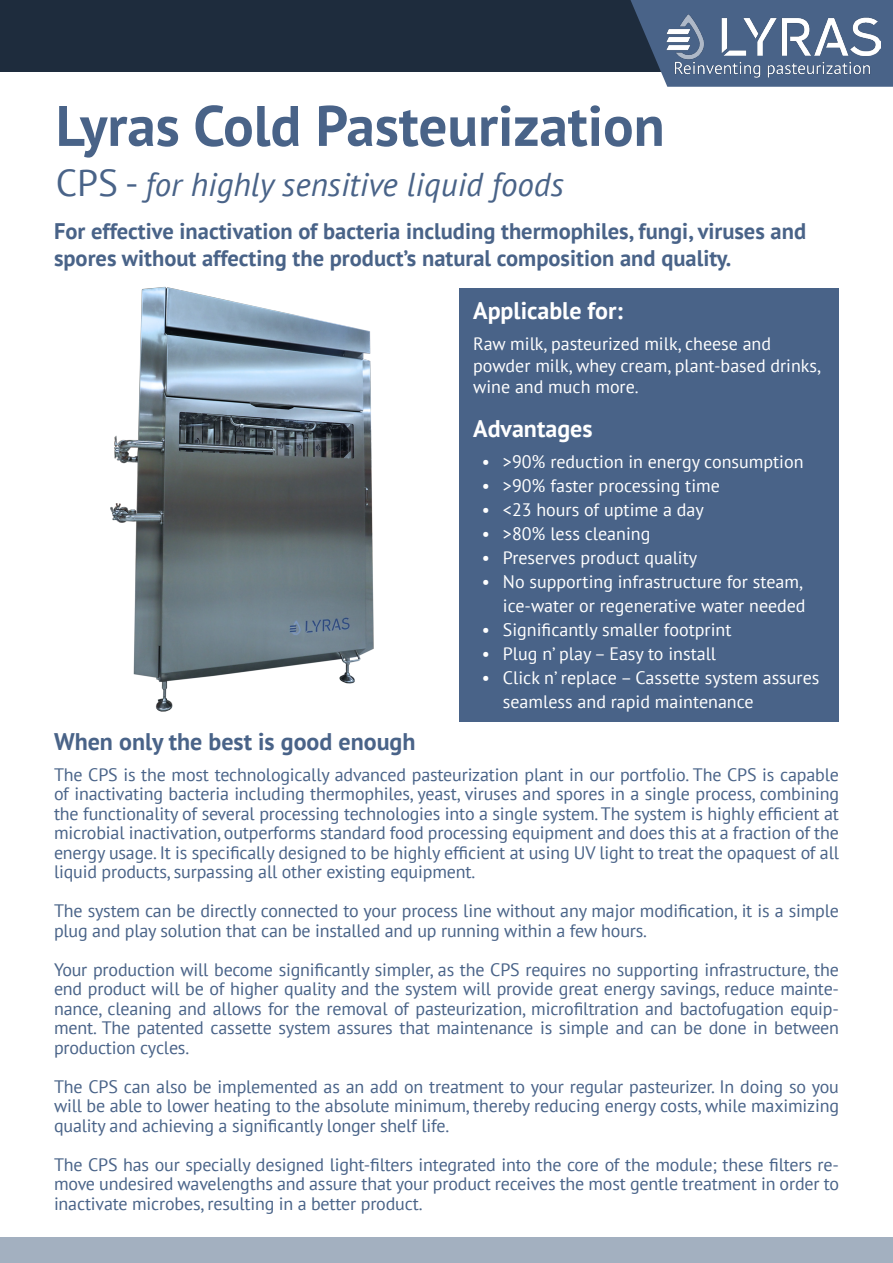
<style>
.page{position:relative;width:893px;height:1263px;background:#fff}
.page>*{position:absolute;margin:0;border:0;box-sizing:border-box;transform-origin:0 0}
.t1{font:700 57px "PT Sans";color:#496388}
.t2{font:italic 33px "PT Sans";color:#496388}
.t3{font:700 24px "PT Sans";color:#496388}
.t4{font:700 24px "PT Sans";color:#fff}
.t5{font:700 22.5px/27px "PT Sans";color:#496388}
.t6{font:18px/19.5px "PT Sans";letter-spacing:-.01em;color:#496388;text-align:justify}
.t7{font:18px/24px "PT Sans";color:#fff}
.s1{font-style:normal;font-size:37.5px}
</style>
<div class="page">
<div style="left:0;top:0;width:893px;height:72px;background:#1e2c3d"></div>
<svg style="left:630px;top:0;width:263px;height:87px"></svg>
<div style="left:0;top:1237px;width:893px;height:26px;background:#a3b0c0"></div>
<img style="left:666px;top:15px;width:214px;height:66px">
<div style="left:459px;top:288px;width:380px;height:433px;background:#496388"></div>
<img style="left:110px;top:286px;width:264px;height:426px">
<h1 class="t1" style="left:56px;top:88px;width:610px">Lyras Cold Pasteurization</h1>
<h2 class="t2" style="left:56px;top:164px;width:510px"><span class="s1">CPS -</span> for highly sensitive liquid foods</h2>
<p class="t5" style="left:54px;top:217px;width:754px">For effective inactivation of bacteria including thermophiles, fungi, viruses and spores without affecting the product’s natural composition and quality.</p>
<h3 class="t4" style="left:473px;top:295px;width:151px">Applicable for:</h3>
<p class="t7" style="left:473px;top:333px;width:350px;line-height:21.6px">Raw milk, pasteurized milk, cheese and powder milk, whey cream, plant-based drinks, wine and much more.</p>
<h3 class="t4" style="left:473px;top:413px;width:121px">Advantages</h3>
<h3 class="t3" style="left:54px;top:726px;width:363px">When only the best is good enough</h3>
<p class="t7" style="left:482px;top:450px;width:323px">• &gt;90% reduction in energy consumption</p>
<p class="t7" style="left:482px;top:474px;width:240px">• &gt;90% faster processing time</p>
<p class="t7" style="left:482px;top:498px;width:224px">• &lt;23 hours of uptime a day</p>
<p class="t7" style="left:482px;top:521px;width:170px">• &gt;80% less cleaning</p>
<p class="t7" style="left:482px;top:545px;width:217px">• Preserves product quality</p>
<p class="t7" style="left:482px;top:569px;width:325px;text-align:right">• No supporting infrastructure for steam, ice-water or regenerative water needed</p>
<p class="t7" style="left:482px;top:617px;width:251px">• Significantly smaller footprint</p>
<p class="t7" style="left:482px;top:641px;width:236px">• Plug n’ play – Easy to install</p>
<p class="t7" style="left:503px;top:665px;width:318px;text-indent:-21px">• Click n’ replace – Cassette system assures seamless and rapid maintenance</p>
<p class="t6" style="left:54px;top:764px;width:786px">The CPS is the most technologically advanced pasteurization plant in our portfolio. The CPS is capable of inactivating bacteria including thermophiles, yeast, viruses and spores in a single process, combining the functionality of several processing technologies into a single system. The system is highly efficient at microbial inactivation, outperforms standard food processing equipment and does this at a fraction of the energy usage. It is specifically designed to be highly efficient at using UV light to treat the opaquest of all liquid products, surpassing all other existing equipment.</p>
<p class="t6" style="left:54px;top:901px;width:786px">The system can be directly connected to your process line without any major modification, it is a simple plug and play solution that can be installed and up running within a few hours.</p>
<p class="t6" style="left:54px;top:959px;width:787px">Your production will become significantly simpler, as the CPS requires no supporting infrastructure, the end product will be of higher quality and the system will provide great energy savings, reduce mainte&shy;nance, cleaning and allows for the removal of pasteurization, microfiltration and bactofugation equip&shy;ment. The patented cassette system assures that maintenance is simple and can be done in between production cycles.</p>
<p class="t6" style="left:54px;top:1076px;width:786px">The CPS can also be implemented as an add on treatment to your regular pasteurizer. In doing so you will be able to lower heating to the absolute minimum, thereby reducing energy costs, while maximizing quality and achieving a significantly longer shelf life.</p>
<p class="t6" style="left:54px;top:1154px;width:786px">The CPS has our specially designed light-filters integrated into the core of the module; these filters re&shy;move undesired wavelengths and assure that your product receives the most gentle treatment in order to inactivate microbes, resulting in a better product.</p>
</div>
